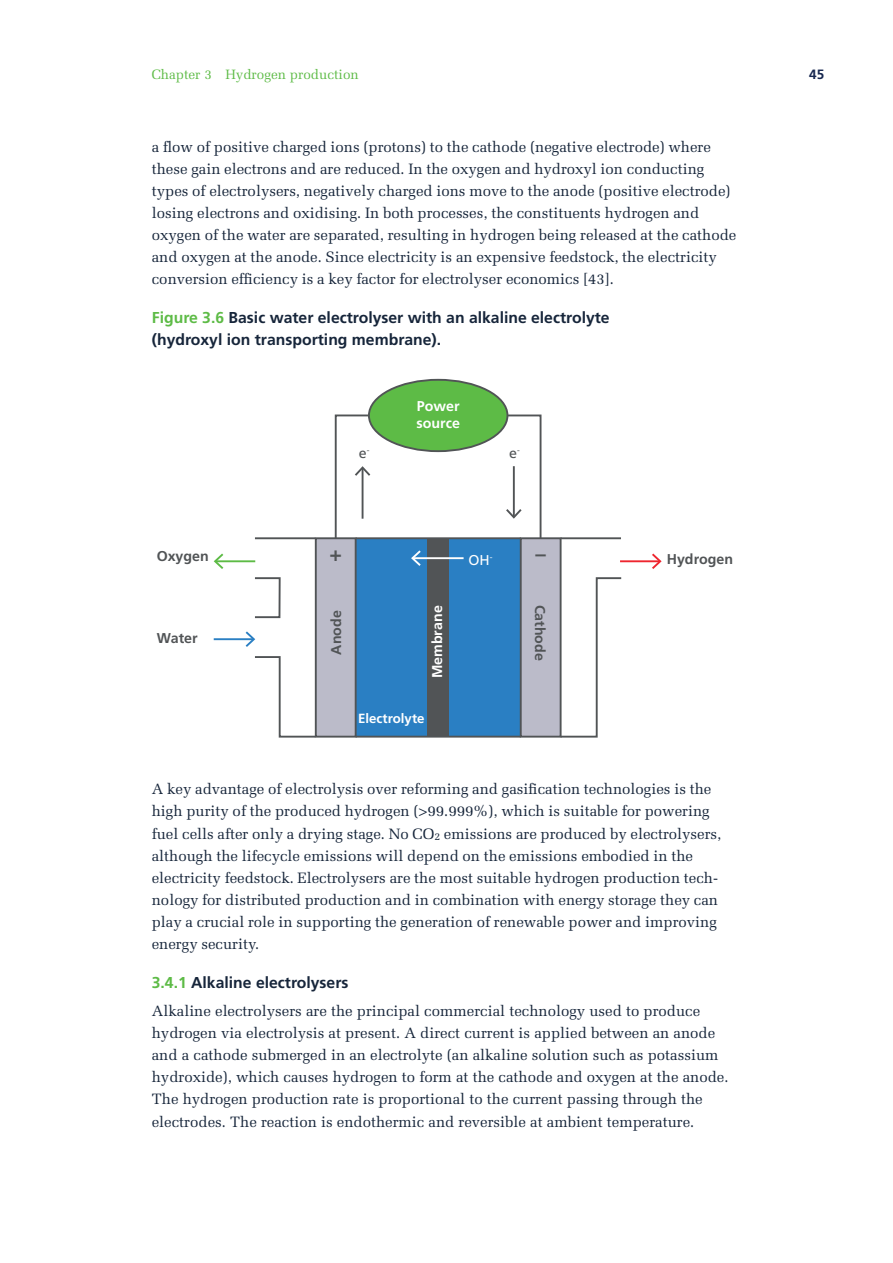
<style>
.page{position:relative;width:893px;height:1263px;background:#fff}
.page>*{position:absolute;margin:0;border:0;box-sizing:border-box;transform-origin:0 0}
.t1{font:700 20.85px "Frutiger LT Std";color:#515456}
.Table_Graph_Title{font:700 15.75px/22.2px "Frutiger LT Std";color:#16253a}
.Body{font:15px/22.2px "Melior LT Std";color:#16253a}
.Table_Graph_Title-2{font:15px/22.2px "Melior LT Std";color:#16253a}
.t2{font:700 14.25px "Frutiger LT Std";color:#515456}
.t3{font:700 14.25px/17.1px "Frutiger LT Std";color:#fff}
.t4{font:14.25px "Frutiger LT Std";color:#515456}
.t5{font:14.25px "Frutiger LT Std";color:#fff}
.t6{font:13.5px "Melior LT Std";color:#5dbb46}
.t7{font:700 13.5px "Frutiger LT Std";color:#172750}
.t8{font:700 13.2px "Frutiger LT Std";color:#fff}
.s1{color:#5dbb46}
</style>
<div class="page">
<div style="left:356px;top:538px;width:165px;height:199px;background:#2a7fc3"></div>
<div style="left:369px;top:380px;width:138px;height:71px;background:#5dbb46;border-radius:50%"></div>
<div style="left:368px;top:379px;width:140px;height:73px;border:2px solid #515456;border-radius:50%"></div>
<div style="left:316px;top:538px;width:40px;height:199px;background:#bbbbc9"></div>
<div style="left:315px;top:537px;width:42px;height:201px;border:2px solid #515456"></div>
<div style="left:521px;top:538px;width:40px;height:199px;background:#bbbbc9"></div>
<div style="left:520px;top:537px;width:42px;height:201px;border:2px solid #515456"></div>
<hr style="left:356px;top:736px;width:165px;height:2px;background:#515456">
<hr style="left:356px;top:537px;width:165px;height:2px;background:#515456">
<hr style="left:255px;top:537px;width:60px;height:2px;background:#515456">
<svg style="left:255px;top:655px;width:62px;height:83px"></svg>
<div style="left:254px;top:577px;width:27px;height:41px;border:2px solid #515456"></div>
<hr style="left:561px;top:537px;width:60px;height:2px;background:#515456">
<svg style="left:559px;top:576px;width:63px;height:162px"></svg>
<hr style="left:216px;top:560px;width:39px;height:2px;background:#5dbb46">
<svg style="left:214px;top:553px;width:9px;height:16px"></svg>
<hr style="left:214px;top:638px;width:39px;height:2px;background:#2a7fc3">
<svg style="left:246px;top:631px;width:9px;height:16px"></svg>
<hr style="left:620px;top:560px;width:39px;height:2px;background:#ee262f">
<svg style="left:652px;top:553px;width:10px;height:16px"></svg>
<svg style="left:334px;top:414px;width:37px;height:127px"></svg>
<svg style="left:506px;top:414px;width:36px;height:126px"></svg>
<div style="left:427px;top:538px;width:22px;height:199px;background:#515456"></div>
<hr style="left:413px;top:557px;width:51px;height:2px;background:#fff">
<svg style="left:411px;top:550px;width:10px;height:16px"></svg>
<p class="t6" style="left:152px;top:66px;width:209px">Chapter 3 Hydrogen production</p>
<p class="t7" style="left:809px;top:66px;width:17px">45</p>
<p class="Body" style="left:152px;top:135px;width:586px">a flow of positive charged ions (protons) to the cathode (negative electrode) where these gain electrons and are reduced. In the oxygen and hydroxyl ion conducting types of electrolysers, negatively charged ions move to the anode (positive electrode) losing electrons and oxidising. In both processes, the constituents hydrogen and oxygen of the water are separated, resulting in hydrogen being released at the cathode and oxygen at the anode. Since electricity is an expensive feedstock, the electricity conversion efficiency is a key factor for electrolyser economics [43].</p>
<p class="Table_Graph_Title" style="left:152px;top:307px;width:459px"><span class="s1">Figure 3.6</span> Basic water electrolyser with an alkaline electrolyte (hydroxyl ion transporting membrane).</p>
<p class="t3" style="left:416px;top:398px;width:45px">Power source</p>
<p class="t2" style="left:157px;top:548px;width:54px">Oxygen</p>
<p class="t2" style="left:157px;top:630px;width:43px">Water</p>
<p class="t4" style="left:359px;top:444px;width:12px">e<sup>-</sup></p>
<p class="t4" style="left:509px;top:444px;width:12px">e<sup>-</sup></p>
<p class="t1" style="left:329px;top:542px;width:14px">+</p>
<p class="t1" style="left:535px;top:542px;width:12px">–</p>
<p class="t2" style="left:667px;top:551px;width:68px">Hydrogen</p>
<p class="t5" style="left:468px;top:551px;width:26px">OH<sup>-</sup></p>
<p class="t2" style="left:328px;top:655px;width:46px;rotate:-90deg">Anode</p>
<p class="t2" style="left:548px;top:604px;width:58px;rotate:90deg">Cathode</p>
<p class="t3" style="left:429px;top:678px;width:74px;rotate:-90deg">Membrane</p>
<p class="t8" style="left:358px;top:710px;width:68px">Electrolyte</p>
<p class="Body" style="left:152px;top:778px;width:571px">A key advantage of electrolysis over reforming and gasification technologies is the high purity of the produced hydrogen (&gt;99.999%), which is suitable for powering fuel cells after only a drying stage. No CO<sub>2</sub> emissions are produced by electrolysers, although the lifecycle emissions will depend on the emissions embodied in the electricity feedstock. Electrolysers are the most suitable hydrogen production tech&shy;nology for distributed production and in combination with energy storage they can play a crucial role in supporting the generation of renewable power and improving energy security.</p>
<p class="Table_Graph_Title" style="left:152px;top:972px;width:198px"><span class="s1">3.4.1</span> Alkaline electrolysers</p>
<p class="Table_Graph_Title-2" style="left:152px;top:1000px;width:578px">Alkaline electrolysers are the principal commercial technology used to produce hydrogen via electrolysis at present. A direct current is applied between an anode and a cathode submerged in an electrolyte (an alkaline solution such as potassium hydroxide), which causes hydrogen to form at the cathode and oxygen at the anode.<br>The hydrogen production rate is proportional to the current passing through the electrodes. The reaction is endothermic and reversible at ambient temperature.</p>
</div>
